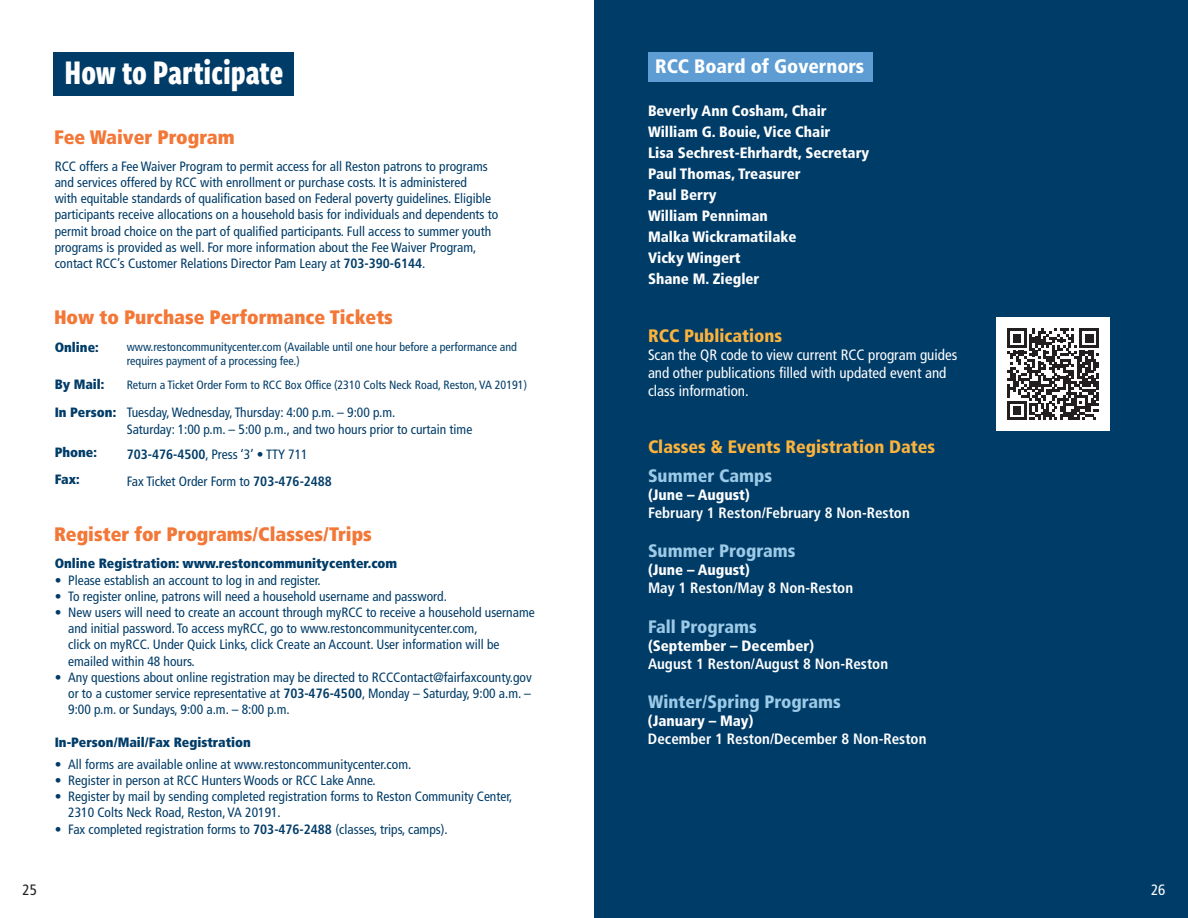
<style>
.page{position:relative;width:1188px;height:918px;background:#fff}
.page>*{position:absolute;margin:0;border:0;box-sizing:border-box;transform-origin:0 0}
.t1{font:700 36px "Freight Sans Cmp Pro";color:#fff}
.t2{font:900 condensed 19.5px "Frutiger LT Std";color:#f37737}
.t3{font:900 condensed 19.5px "Frutiger LT Std";color:#fff}
.t4{font:900 condensed 18px "Frutiger LT Std";color:#9ccae7}
.t5{font:900 condensed 18px "Frutiger LT Std";color:#fcb33b}
.t6{font:900 condensed 15px "Frutiger LT Std";color:#fff}
.t7{font:700 condensed 15px "Frutiger LT Std";color:#fff}
.t8{font:condensed 15px/18px "Frutiger LT Std";color:#fff}
.t9{font:condensed 15px "Frutiger LT Std";color:#231f20}
.t10{font:condensed 13.5px/16.2px "Frutiger LT Std";color:#003c68}
.t11{font:900 condensed 13.5px "Frutiger LT Std";color:#003c68}
.t12{font:condensed 12px/14.4px "Frutiger LT Std";color:#003c68}
.s1{font-weight:700}
</style>
<div class="page">
<div style="left:53px;top:52px;width:241px;height:44px;background:#003c68"></div>
<div style="left:594px;top:0;width:594px;height:918px;background:#003c68"></div>
<div style="left:648px;top:52px;width:225px;height:30px;background:#5d9dd4"></div>
<div style="left:996px;top:317px;width:114px;height:114px;background:#fff"></div>
<svg style="left:1007px;top:328px;width:92px;height:92px"></svg>
<p class="t1" style="left:64px;top:48px;width:220px">How to Participate</p>
<p class="t2" style="left:54px;top:125px;width:182px">Fee Waiver Program</p>
<p class="t10" style="left:55px;top:158px;width:445px">RCC offers a Fee Waiver Program to permit access for all Reston patrons to programs and services offered by RCC with enrollment or purchase costs. It is administered<br>with equitable standards of qualification based on Federal poverty guidelines. Eligible participants receive allocations on a household basis for individuals and dependents to permit broad choice on the part of qualified participants. Full access to summer youth programs is provided as well. For more information about the Fee Waiver Program, contact RCC’s Customer Relations Director Pam Leary at <span class="s1">703-390-6144</span>.</p>
<p class="t2" style="left:54px;top:305px;width:340px">How to Purchase Performance Tickets</p>
<p class="t12" style="left:127px;top:340px;width:392px">www.restoncommunitycenter.com (Available until one hour before a performance and requires payment of a processing fee.)</p>
<p class="t12" style="left:127px;top:378px;width:402px">Return a Ticket Order Form to RCC Box Office (2310 Colts Neck Road, Reston, VA 20191)</p>
<p class="t10" style="left:127px;top:405px;width:270px">Tuesday, Wednesday, Thursday: 4:00 p.m. – 9:00 p.m.</p>
<p class="t10" style="left:127px;top:421px;width:347px">Saturday: 1:00 p.m. – 5:00 p.m., and two hours prior to curtain time</p>
<p class="t10" style="left:127px;top:446px;width:183px"><span class="s1">703-476-4500</span>, Press ‘3’ • TTY 711</p>
<p class="t10" style="left:127px;top:473px;width:207px">Fax Ticket Order Form to <span class="s1">703-476-2488</span></p>
<p class="t11" style="left:55px;top:339px;width:46px">Online:</p>
<p class="t11" style="left:55px;top:376px;width:51px">By Mail:</p>
<p class="t11" style="left:55px;top:404px;width:63px">In Person:</p>
<p class="t11" style="left:55px;top:444px;width:44px">Phone:</p>
<p class="t11" style="left:55px;top:471px;width:26px">Fax:</p>
<p class="t2" style="left:54px;top:523px;width:319px">Register for Programs/Classes/Trips</p>
<p class="t11" style="left:55px;top:555px;width:344px">Online Registration: www.restoncommunitycenter.com</p>
<p class="t10" style="left:55px;top:572px;width:268px">• Please establish an account to log in and register.</p>
<p class="t10" style="left:55px;top:588px;width:394px">• To register online, patrons will need a household username and password.</p>
<p class="t10" style="left:68px;top:604px;width:468px;text-indent:-14px">• New users will need to create an account through myRCC to receive a household username and initial password. To access myRCC, go to www.restoncommunitycenter.com,<br>click on myRCC. Under Quick Links, click Create an Account. User information will be emailed within 48 hours.</p>
<p class="t10" style="left:68px;top:669px;width:465px;text-align:justify;text-indent:-14px">• Any questions about online registration may be directed to RCCContact@fairfaxcounty.gov or to a customer service representative at <span class="s1">703-476-4500</span>, Monday – Saturday, 9:00 a.m. – 9:00 p.m. or Sundays, 9:00 a.m. – 8:00 p.m.</p>
<p class="t11" style="left:55px;top:734px;width:198px">In-Person/Mail/Fax Registration</p>
<p class="t10" style="left:55px;top:756px;width:358px">• All forms are available online at www.restoncommunitycenter.com.</p>
<p class="t10" style="left:55px;top:772px;width:323px">• Register in person at RCC Hunters Woods or RCC Lake Anne.</p>
<p class="t10" style="left:68px;top:789px;width:446px;text-indent:-14px">• Register by mail by sending completed registration forms to Reston Community Center,<br>2310 Colts Neck Road, Reston, VA 20191.</p>
<p class="t10" style="left:55px;top:821px;width:395px">• Fax completed registration forms to <span class="s1">703-476-2488</span> (classes, trips, camps).</p>
<p class="t3" style="left:655px;top:55px;width:211px">RCC Board of Governors</p>
<p class="t6" style="left:648px;top:102px;width:180px">Beverly Ann Cosham, Chair</p>
<p class="t6" style="left:648px;top:123px;width:184px">William G. Bouie, Vice Chair</p>
<p class="t6" style="left:648px;top:144px;width:223px">Lisa Sechrest-Ehrhardt, Secretary</p>
<p class="t6" style="left:648px;top:165px;width:154px">Paul Thomas, Treasurer</p>
<p class="t6" style="left:648px;top:186px;width:70px">Paul Berry</p>
<p class="t6" style="left:648px;top:207px;width:121px">William Penniman</p>
<p class="t6" style="left:648px;top:228px;width:150px">Malka Wickramatilake</p>
<p class="t6" style="left:648px;top:249px;width:94px">Vicky Wingert</p>
<p class="t6" style="left:648px;top:270px;width:113px">Shane M. Ziegler</p>
<p class="t5" style="left:648px;top:325px;width:136px">RCC Publications</p>
<p class="t8" style="left:648px;top:346px;width:311px">Scan the QR code to view current RCC program guides and other publications filled with updated event and class information.</p>
<p class="t5" style="left:648px;top:436px;width:289px">Classes &amp; Events Registration Dates</p>
<p class="t4" style="left:648px;top:464px;width:126px">Summer Camps</p>
<p class="t6" style="left:648px;top:485px;width:103px">(June – August)</p>
<p class="t7" style="left:648px;top:503px;width:263px">February 1 Reston/February 8 Non-Reston</p>
<p class="t4" style="left:648px;top:540px;width:149px">Summer Programs</p>
<p class="t6" style="left:648px;top:561px;width:103px">(June – August)</p>
<p class="t7" style="left:648px;top:579px;width:207px">May 1 Reston/May 8 Non-Reston</p>
<p class="t4" style="left:648px;top:616px;width:110px">Fall Programs</p>
<p class="t6" style="left:648px;top:637px;width:168px">(September – December)</p>
<p class="t7" style="left:648px;top:655px;width:242px">August 1 Reston/August 8 Non-Reston</p>
<p class="t4" style="left:648px;top:691px;width:194px">Winter/Spring Programs</p>
<p class="t6" style="left:648px;top:712px;width:107px">(January – May)</p>
<p class="t7" style="left:648px;top:730px;width:280px">December 1 Reston/December 8 Non-Reston</p>
<p class="t9" style="left:22px;top:881px;width:16px">25</p>
<p class="t8" style="left:1151px;top:881px;width:16px">26</p>
</div>
